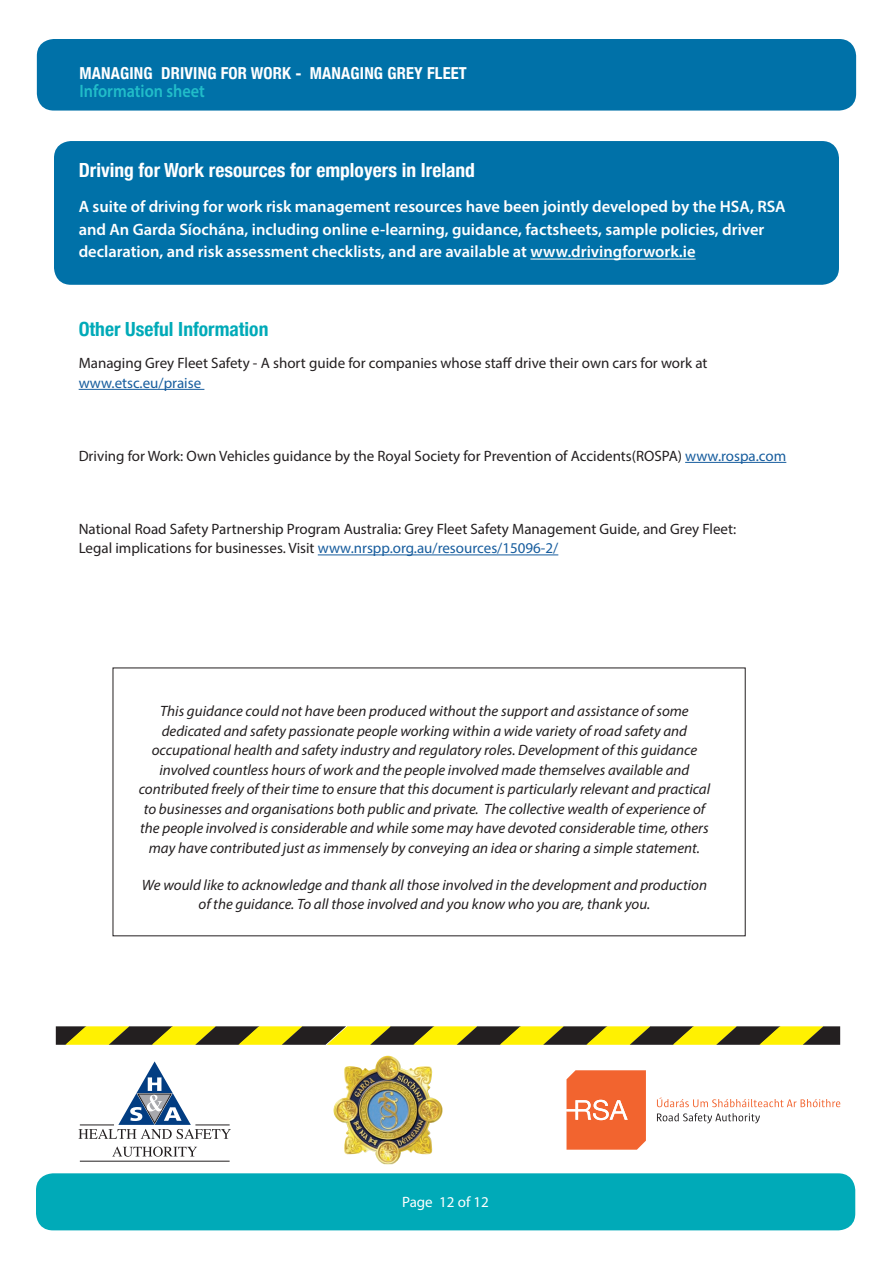
<style>
.page{position:relative;width:893px;height:1263px;background:#fff}
.page>*{position:absolute;margin:0;border:0;box-sizing:border-box;transform-origin:0 0}
.t1{font:700 condensed 19.5px "Helvetica Neue";color:#fff}
.t2{font:700 condensed 19.5px "Helvetica Neue";color:#00aab8}
.t3{font:600 18px "Myriad Pro";color:#21bdc9;scale:.9 1}
.t4{font:600 16.5px/22.5px "Myriad Pro";color:#fff}
.t5{font:700 condensed 16.5px "Helvetica Neue";letter-spacing:.01em;color:#fff}
.t6{font:italic 15px/19.5px "Myriad Pro";color:#231f20;text-align:center}
.t7{font:15px/19.5px "Myriad Pro";color:#231f20}
.t8{font:15px "Myriad Pro";color:#175d9e}
.t9{font:15px "Myriad Pro";color:#fff}
.s1{color:#175d9e}
</style>
<div class="page">
<div style="left:36px;top:1173px;width:819px;height:57px;background:#00aab8;border-radius:17px"></div>
<div style="left:37px;top:39px;width:819px;height:72px;background:#0071a8;border-radius:17px"></div>
<svg style="left:78px;top:1061px;width:153px;height:78px"></svg>
<svg style="left:112px;top:1146px;width:85px;height:11px"></svg>
<hr style="left:80px;top:1161px;width:150px;height:1px;background:#231f20">
<img style="left:333px;top:1066px;width:110px;height:98px">
<svg style="left:657px;top:1097px;width:183px;height:10px"></svg>
<svg style="left:657px;top:1113px;width:103px;height:10px"></svg>
<svg style="left:567px;top:1070px;width:79px;height:80px;background:#f37242"></svg>
<svg style="left:56px;top:1026px;width:784px;height:19px;background:#938b18"></svg>
<div style="left:54px;top:141px;width:785px;height:144px;background:#0071a8;border-radius:17px"></div>
<hr style="left:530px;top:259px;width:166px;height:1px;background:#fff">
<hr style="left:79px;top:389px;width:125px;height:1px;background:#175d9e">
<hr style="left:685px;top:462px;width:101px;height:1px;background:#175d9e">
<hr style="left:318px;top:554px;width:240px;height:1px;background:#175d9e">
<p class="t5" style="left:80px;top:59px;width:389px">MANAGING DRIVING FOR WORK - MANAGING GREY FLEET</p>
<p class="t3" style="left:80px;top:79px;width:141px">Information sheet</p>
<h1 class="t1" style="left:79px;top:154px;width:398px">Driving for Work resources for employers in Ireland</h1>
<p class="t4" style="left:79px;top:195px;width:709px">A suite of driving for work risk management resources have been jointly developed by the HSA, RSA and An Garda Síochána, including online e-learning, guidance, factsheets, sample policies, driver declaration, and risk assessment checklists, and are available at www.drivingforwork.ie</p>
<h1 class="t2" style="left:79px;top:313px;width:191px">Other Useful Information</h1>
<p class="t7" style="left:79px;top:353px;width:630px">Managing Grey Fleet Safety - A short guide for companies whose staff drive their own cars for work at</p>
<p class="t8" style="left:79px;top:374px;width:124px">www.etsc.eu/praise</p>
<p class="t7" style="left:79px;top:446px;width:709px">Driving for Work: Own Vehicles guidance by the Royal Society for Prevention of Accidents(ROSPA) <span class="s1">www.rospa.com</span></p>
<p class="t7" style="left:79px;top:519px;width:659px">National Road Safety Partnership Program Australia: Grey Fleet Safety Management Guide, and Grey Fleet:<br>Legal implications for businesses. Visit <span class="s1">www.nrspp.org.au/resources/15096-2/</span></p>
<p class="t6" style="left:139px;top:701px;width:573px">This guidance could not have been produced without the support and assistance of some dedicated and safety passionate people working within a wide variety of road safety and occupational health and safety industry and regulatory roles. Development of this guidance involved countless hours of work and the people involved made themselves available and contributed freely of their time to ensure that this document is particularly relevant and practical to businesses and organisations both public and private. The collective wealth of experience of the people involved is considerable and while some may have devoted considerable time, others may have contributed just as immensely by conveying an idea or sharing a simple statement.</p>
<p class="t6" style="left:142px;top:874px;width:567px">We would like to acknowledge and thank all those involved in the development and production of the guidance. To all those involved and you know who you are, thank you.</p>
<p class="t9" style="left:402px;top:1192px;width:88px">Page 12 of 12</p>
</div>
